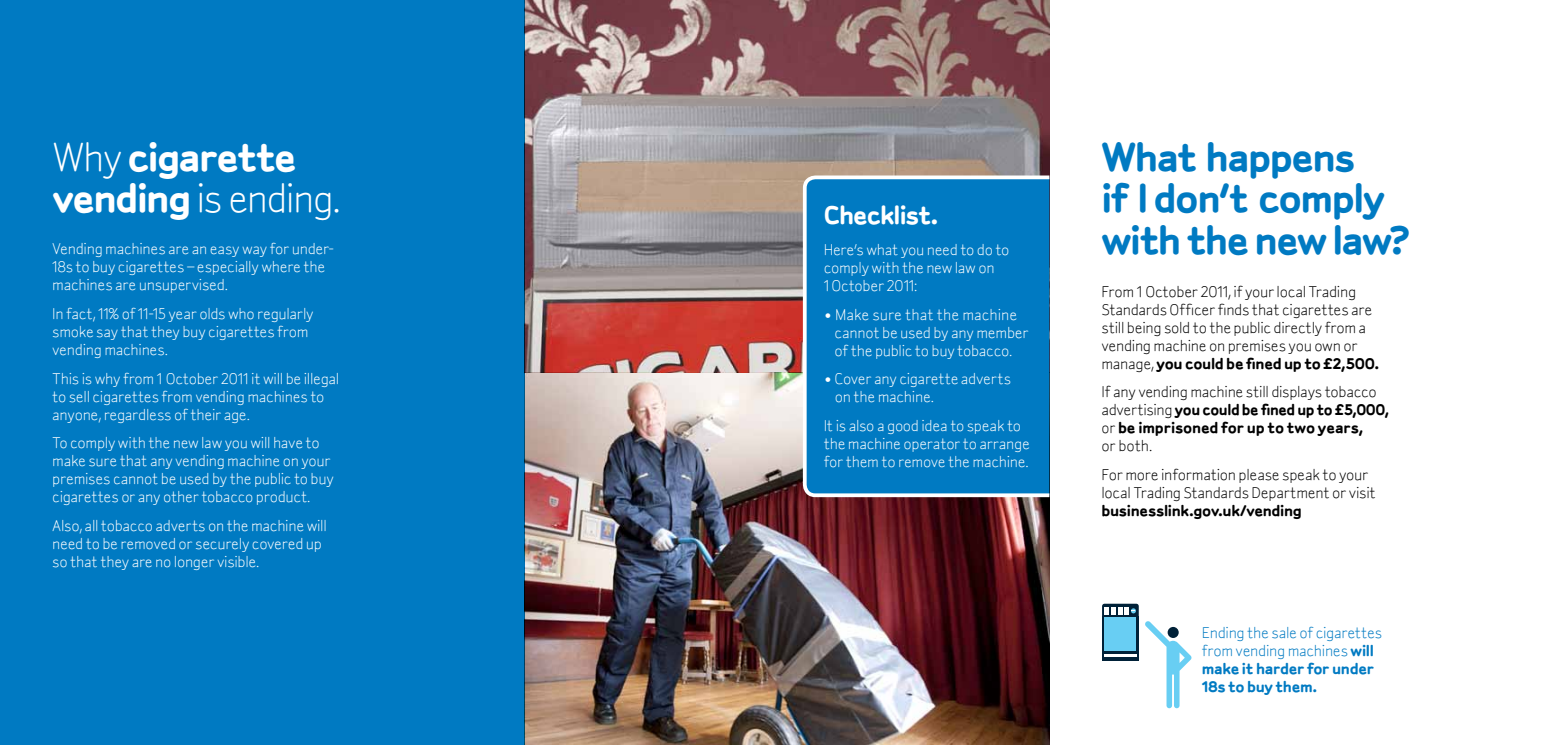
<style>
.page{position:relative;width:1567px;height:745px;background:#fff}
.page>*{position:absolute;margin:0;border:0;box-sizing:border-box;transform-origin:0 0}
.t1{font:700 38.75px/41.2px "Smokefree Sylvia";letter-spacing:-.04em;color:#007ac2}
.t2{font:700 38.75px/41.2px "Smokefree Sylvia";letter-spacing:-.045em;color:#fff}
.t3{font:700 25px "Smokefree Sylvia";letter-spacing:-.04em;color:#fff}
.t4{font:15px/18px "Smokefree Sylvia";letter-spacing:-.02em;color:#fff}
.t5{font:15px/18px "Smokefree Sylvia";letter-spacing:-.02em;color:#000}
.t6{font:15px/18px "Smokefree Sylvia";letter-spacing:-.02em;color:#007ac2}
.t7{font:700 15px "Smokefree Sylvia";letter-spacing:-.02em;color:#000}
.s1{font-weight:400}
.s2{font-weight:700}
</style>
<div class="page">
<div style="left:0;top:0;width:524px;height:744px;background:#007ac2"></div>
<img style="left:524px;top:0;width:525px;height:744px">
<div style="left:801px;top:173px;width:249px;height:325px;background:#007ac2"></div>
<svg style="left:1145px;top:621px;width:46px;height:86px"></svg>
<div style="left:1167px;top:626px;width:11px;height:11px;background:#002138;border-radius:50%"></div>
<svg style="left:1102px;top:603px;width:36px;height:13px"></svg>
<svg style="left:1102px;top:616px;width:36px;height:44px"></svg>
<hr style="left:1104px;top:654px;width:32px;height:2px;background:#fff">
<div style="left:1104px;top:617px;width:32px;height:33px;background:#68cef3"></div>
<h1 class="t2" style="left:53px;top:136px;width:290px"><span class="s1">Why</span> cigarette vending <span class="s1">is ending.</span></h1>
<h1 class="t1" style="left:1101px;top:136px;width:285px">What happens if I don’t comply</h1>
<p class="t4" style="left:52px;top:239px;width:283px">Vending machines are an easy way for under-</p>
<h2 class="t3" style="left:823px;top:199px;width:116px">Checklist.</h2>
<p class="t4" style="left:823px;top:240px;width:187px">Here’s what you need to do to comply with the new law on<br>1 October 2011:</p>
<p class="t4" style="left:834px;top:305px;width:196px;text-indent:-11px">• Make sure that the machine cannot be used by any member of the public to buy tobacco.</p>
<p class="t4" style="left:834px;top:369px;width:178px;text-indent:-11px">• Cover any cigarette adverts on the machine.</p>
<p class="t4" style="left:823px;top:416px;width:208px">It is also a good idea to speak to the machine operator to arrange for them to remove the machine.</p>
<h1 class="t1" style="left:1101px;top:219px;width:310px">with the new law?</h1>
<p class="t4" style="left:52px;top:257px;width:275px">18s to buy cigarettes – especially where the machines are unsupervised.</p>
<p class="t4" style="left:52px;top:304px;width:263px">In fact, 11% of 11-15 year olds who regularly smoke say that they buy cigarettes from vending machines.</p>
<p class="t4" style="left:52px;top:369px;width:288px">This is why from 1 October 2011 it will be illegal to sell cigarettes from vending machines to anyone, regardless of their age.</p>
<p class="t4" style="left:52px;top:433px;width:283px">To comply with the new law you will have to make sure that any vending machine on your premises cannot be used by the public to buy cigarettes or any other tobacco product.</p>
<p class="t4" style="left:52px;top:516px;width:276px">Also, all tobacco adverts on the machine will need to be removed or securely covered up so that they are no longer visible.</p>
<p class="t5" style="left:1101px;top:282px;width:279px">From 1 October 2011, if your local Trading Standards Officer finds that cigarettes are still being sold to the public directly from a vending machine on premises you own or manage, <span class="s2">you could be fined up to £2,500.</span></p>
<p class="t5" style="left:1101px;top:382px;width:289px">If any vending machine still displays tobacco advertising <span class="s2">you could be fined up to £5,000, </span>or <span class="s2">be imprisoned for up to two years,<br></span>or both.</p>
<p class="t5" style="left:1101px;top:465px;width:276px">For more information please speak to your local Trading Standards Department or visit</p>
<p class="t7" style="left:1101px;top:501px;width:202px">businesslink.gov.uk/vending</p>
<p class="t6" style="left:1201px;top:623px;width:182px">Ending the sale of cigarettes from vending machines <span class="s2">will make it harder for under<br>18s to buy them.</span></p>
</div>
